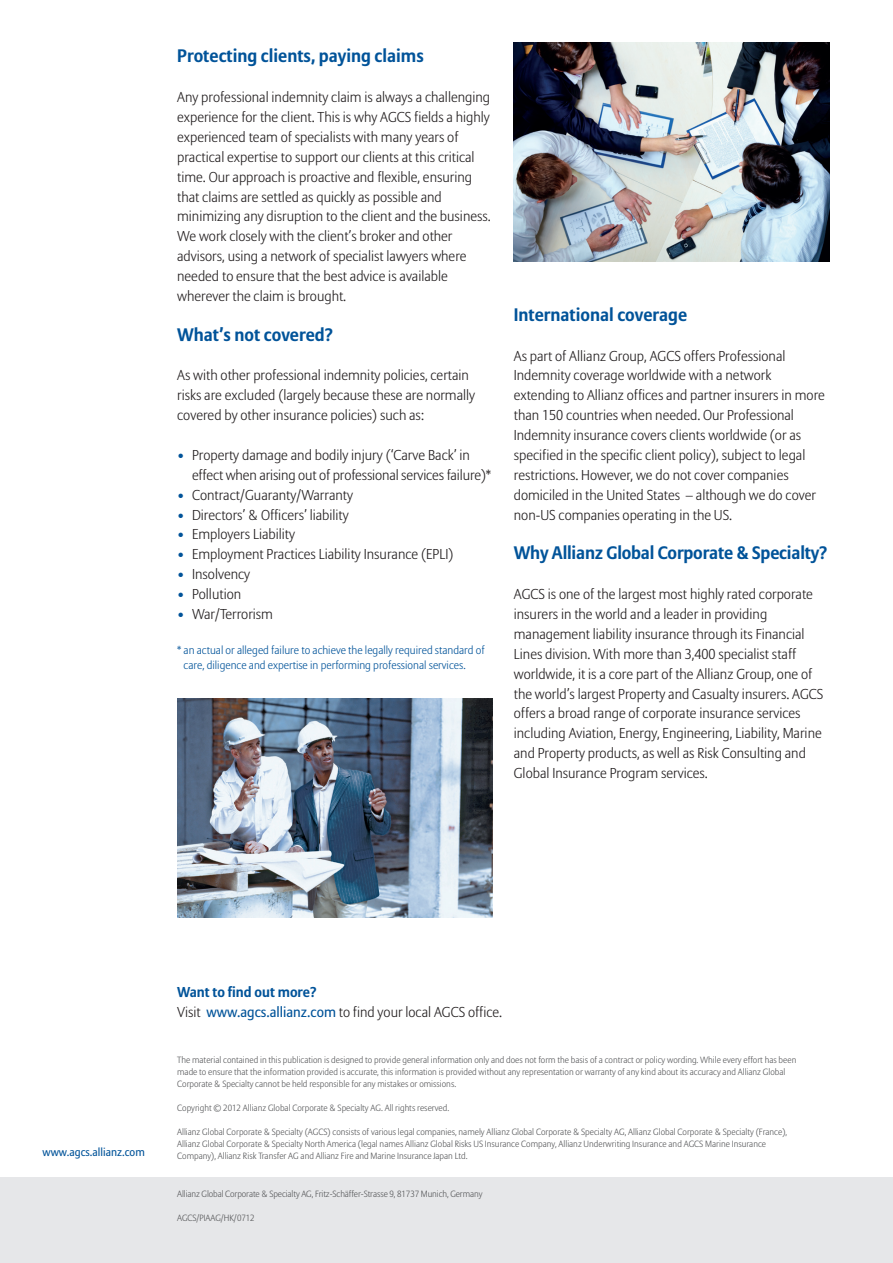
<style>
.page{position:relative;width:893px;height:1263px;background:#fff}
.page>*{position:absolute;margin:0;border:0;box-sizing:border-box;transform-origin:0 0}
.t1{font:700 18px "Allianz Sans";color:#015399}
.t2{font:300 14.25px/20px "Allianz Sans";color:#231f20}
.t3{font:300 11.25px/15px "Allianz Sans";color:#015399}
.t4{font:11.25px "Allianz Sans";color:#015399}
.t5{font:300 9px/12px "Allianz Sans";color:#57585a}
.s1{color:#015399}
.s2{font-weight:700;color:#015399}
.s3{font-weight:400;color:#015399}
</style>
<div class="page">
<div style="left:0;top:1178px;width:893px;height:85px;background:#e6e7e9"></div>
<img style="left:177px;top:698px;width:316px;height:219px">
<img style="left:514px;top:43px;width:315px;height:218px">
<p class="t1" style="left:177px;top:45px;width:248px">Protecting clients, paying claims</p>
<p class="t2" style="left:177px;top:88px;width:315px">Any professional indemnity claim is always a challenging experience for the client. This is why AGCS fields a highly experienced team of specialists with many years of practical expertise to support our clients at this critical time. Our approach is proactive and flexible, ensuring that claims are settled as quickly as possible and minimizing any disruption to the client and the business.<br>We work closely with the client’s broker and other advisors, using a network of specialist lawyers where needed to ensure that the best advice is available wherever the claim is brought.</p>
<p class="t1" style="left:177px;top:323px;width:158px">What’s not covered?</p>
<p class="t2" style="left:177px;top:366px;width:300px">As with other professional indemnity policies, certain risks are excluded (largely because these are normally covered by other insurance policies) such as:</p>
<p class="t2" style="left:192px;top:446px;width:301px;text-indent:-15px"><span class="s1">•</span> Property damage and bodily injury (‘Carve Back’ in effect when arising out of professional services failure)*</p>
<p class="t2" style="left:177px;top:485px;width:177px"><span class="s1">•</span> Contract/Guaranty/Warranty</p>
<p class="t2" style="left:177px;top:505px;width:173px"><span class="s1">•</span> Directors’ &amp; Officers’ liability</p>
<p class="t2" style="left:177px;top:525px;width:119px"><span class="s1">•</span> Employers Liability</p>
<p class="t2" style="left:177px;top:545px;width:278px"><span class="s1">•</span> Employment Practices Liability Insurance (EPLI)</p>
<p class="t2" style="left:177px;top:565px;width:75px"><span class="s1">•</span> Insolvency</p>
<p class="t2" style="left:177px;top:585px;width:66px"><span class="s1">•</span> Pollution</p>
<p class="t2" style="left:177px;top:605px;width:97px"><span class="s1">•</span> War/Terrorism</p>
<p class="t3" style="left:184px;top:643px;width:303px;text-indent:-6px">* an actual or alleged failure to achieve the legally required standard of care, diligence and expertise in performing professional services.</p>
<p class="t1" style="left:514px;top:303px;width:175px">International coverage</p>
<p class="t2" style="left:514px;top:346px;width:313px">As part of Allianz Group, AGCS offers Professional Indemnity coverage worldwide with a network extending to Allianz offices and partner insurers in more than 150 countries when needed. Our Professional Indemnity insurance covers clients worldwide (or as specified in the specific client policy), subject to legal restrictions. However, we do not cover companies domiciled in the United States – although we do cover non-US companies operating in the US.</p>
<p class="t1" style="left:514px;top:541px;width:315px">Why Allianz Global Corporate &amp; Specialty?</p>
<p class="t2" style="left:514px;top:585px;width:311px">AGCS is one of the largest most highly rated corporate insurers in the world and a leader in providing management liability insurance through its Financial Lines division. With more than 3,400 specialist staff worldwide, it is a core part of the Allianz Group, one of the world’s largest Property and Casualty insurers. AGCS offers a broad range of corporate insurance services including Aviation, Energy, Engineering, Liability, Marine and Property products, as well as Risk Consulting and Global Insurance Program services.</p>
<p class="t4" style="left:43px;top:1145px;width:104px">www.agcs.allianz.com</p>
<p class="t2" style="left:177px;top:982px;width:326px"><span class="s2">Want to find out more?<br></span>Visit <span class="s3">www.agcs.allianz.com</span> to find your local AGCS office.</p>
<p class="t5" style="left:177px;top:1054px;width:621px">The material contained in this publication is designed to provide general information only and does not form the basis of a contract or policy wording. While every effort has been made to ensure that the information provided is accurate, this information is provided without any representation or warranty of any kind about its accuracy and Allianz Global<br>Corporate &amp; Specialty cannot be held responsible for any mistakes or omissions.</p>
<p class="t5" style="left:177px;top:1102px;width:274px">Copyright © 2012 Allianz Global Corporate &amp; Specialty AG. All rights reserved.</p>
<p class="t5" style="left:177px;top:1126px;width:612px">Allianz Global Corporate &amp; Specialty (AGCS) consists of various legal companies, namely Allianz Global Corporate &amp; Specialty AG, Allianz Global Corporate &amp; Specialty (France),<br>Allianz Global Corporate &amp; Specialty North America (legal names Allianz Global Risks US Insurance Company, Allianz Underwriting Insurance and AGCS Marine Insurance<br>Company), Allianz Risk Transfer AG and Allianz Fire and Marine Insurance Japan Ltd.</p>
<p class="t5" style="left:177px;top:1188px;width:307px">Allianz Global Corporate &amp; Specialty AG, Fritz-Schäffer-Strasse 9, 81737 Munich, Germany</p>
<p class="t5" style="left:177px;top:1212px;width:79px">AGCS/PIAAG/HK/0712</p>
</div>
